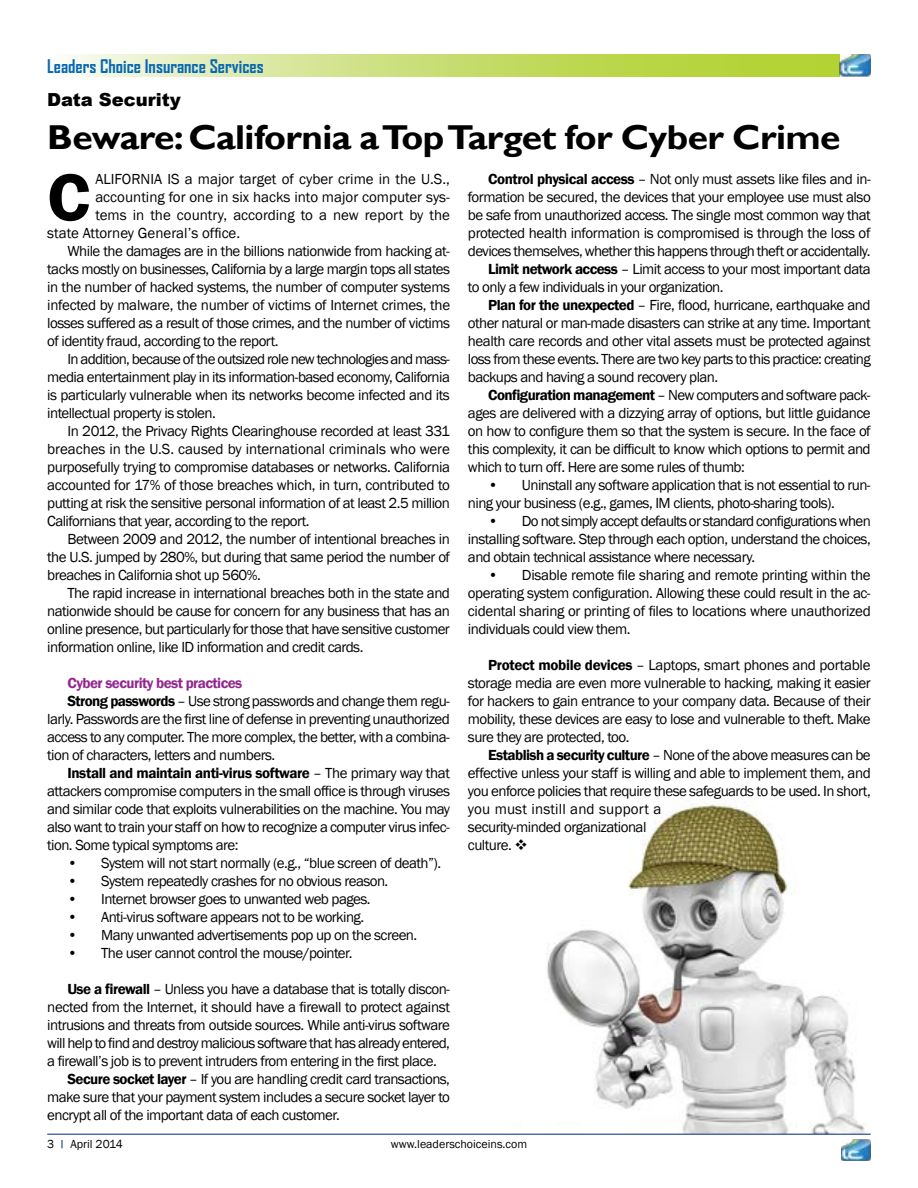
<style>
.page{position:relative;width:918px;height:1188px;background:#fff}
.page>*{position:absolute;margin:0;border:0;box-sizing:border-box;transform-origin:0 0}
.t1{font:600 69px "Franklin Gothic";color:#000}
.t2{font:700 34.5px "Gill Sans";letter-spacing:-.015em;color:#000;scale:1.07 1}
.t3{font:700 18px "Agency FB";color:#0668b3}
.t4{font:900 18px "Arial";color:#000}
.t5{font:15px/18px "Franklin Gothic";letter-spacing:-.04em;color:#000;text-align:justify}
.t6{font:15px "Franklin Gothic";color:#000}
.t7{font:15px "Franklin Gothic";letter-spacing:-.02em;color:#000}
.t8{font:15px "Franklin Gothic";letter-spacing:-.015em;color:#000}
.t9{font:15px "Franklin Gothic";letter-spacing:-.005em;color:#000}
.t10{font:600 15px "Franklin Gothic";letter-spacing:-.03em;color:#000}
.t11{font:600 15px "Franklin Gothic";letter-spacing:-.04em;color:#92278f}
.t12{font:12px "Franklin Gothic";color:#000}
.s1{font-weight:600}
.s2{font-weight:400}
</style>
<div class="page">
<img style="left:510px;top:801px;width:358px;height:333px">
<img style="left:841px;top:1140px;width:30px;height:21px">
<svg style="left:67px;top:54px;width:773px;height:22px;background:#cbdf7a"></svg>
<img style="left:840px;top:54px;width:31px;height:22px">
<hr style="left:47px;top:1134px;width:824px;height:1px;background:#00287a">
<p class="t3" style="left:47px;top:55px;width:218px">Leaders Choice Insurance Services</p>
<p class="t4" style="left:47px;top:87px;width:135px">Data Security</p>
<h2 class="t2" style="left:47px;top:117px;width:743px">Beware: California a Top Target for Cyber Crime</h2>
<h1 class="t1" style="left:47px;top:155px;width:45px">C</h1>
<p class="t6" style="left:95px;top:170px;width:356px">ALIFORNIA IS a major target of cyber crime in the U.S.,</p>
<p class="t5" style="left:488px;top:171px;width:384px"><span class="s1">Control physical access</span> – Not only must assets like files and in-</p>
<p class="t5" style="left:468px;top:189px;width:404px">formation be secured, the devices that your employee use must also</p>
<p class="t5" style="left:468px;top:207px;width:404px">be safe from unauthorized access. The single most common way that</p>
<p class="t7" style="left:468px;top:224px;width:404px">protected health information is compromised is through the loss of</p>
<p class="t5" style="left:468px;top:243px;width:404px">devices themselves, whether this happens through theft or accidentally.</p>
<p class="t5" style="left:488px;top:261px;width:384px"><span class="s1">Limit network access</span> – Limit access to your most important data</p>
<p class="t5" style="left:468px;top:279px;width:257px">to only a few individuals in your organization.</p>
<p class="t5" style="left:488px;top:297px;width:384px"><span class="s1">Plan for the unexpected</span> – Fire, flood, hurricane, earthquake and</p>
<p class="t5" style="left:468px;top:315px;width:404px">other natural or man-made disasters can strike at any time. Important</p>
<p class="t5" style="left:468px;top:333px;width:404px">health care records and other vital assets must be protected against</p>
<p class="t5" style="left:468px;top:351px;width:404px">loss from these events. There are two key parts to this practice: creating</p>
<p class="t5" style="left:468px;top:369px;width:252px">backups and having a sound recovery plan.</p>
<p class="t5" style="left:488px;top:387px;width:384px"><span class="s1">Configuration management</span> – New computers and software pack-</p>
<p class="t5" style="left:468px;top:405px;width:404px">ages are delivered with a dizzying array of options, but little guidance</p>
<p class="t5" style="left:468px;top:423px;width:404px">on how to configure them so that the system is secure. In the face of</p>
<p class="t5" style="left:468px;top:441px;width:404px">this complexity, it can be difficult to know which options to permit and</p>
<p class="t5" style="left:468px;top:459px;width:278px">which to turn off. Here are some rules of thumb:</p>
<p class="t5" style="left:468px;top:477px;width:404px;text-indent:20px">• Uninstall any software application that is not essential to run&shy;ning your business (e.g., games, IM clients, photo-sharing tools).</p>
<p class="t5" style="left:468px;top:513px;width:404px;text-indent:20px">• Do not simply accept defaults or standard configurations when installing software. Step through each option, understand the choices, and obtain technical assistance where necessary.</p>
<p class="t5" style="left:468px;top:567px;width:404px;text-indent:20px">• Disable remote file sharing and remote printing within the operating system configuration. Allowing these could result in the ac&shy;cidental sharing or printing of files to locations where unauthorized individuals could view them.</p>
<p class="t5" style="left:468px;top:657px;width:404px;text-indent:20px"><span class="s1">Protect mobile devices</span> – Laptops, smart phones and portable storage media are even more vulnerable to hacking, making it easier for hackers to gain entrance to your company data. Because of their mobility, these devices are easy to lose and vulnerable to theft. Make sure they are protected, too.</p>
<p class="t5" style="left:468px;top:747px;width:404px;text-align:left;text-indent:20px"><span class="s1">Establish a security culture</span> – None of the above measures can be effective unless your staff is willing and able to implement them, and you enforce policies that require these safeguards to be used. In short, you must instill and support a<br>security-minded organizational<br>culture. ❖</p>
<p class="t6" style="left:95px;top:188px;width:356px">accounting for one in six hacks into major computer sys-</p>
<p class="t6" style="left:95px;top:206px;width:356px">tems in the country, according to a new report by the</p>
<p class="t6" style="left:47px;top:224px;width:194px">state Attorney General’s office.</p>
<p class="t5" style="left:67px;top:243px;width:384px">While the damages are in the billions nationwide from hacking at-</p>
<p class="t5" style="left:47px;top:261px;width:404px">tacks mostly on businesses, California by a large margin tops all states</p>
<p class="t5" style="left:47px;top:279px;width:404px">in the number of hacked systems, the number of computer systems</p>
<p class="t8" style="left:47px;top:296px;width:404px">infected by malware, the number of victims of Internet crimes, the</p>
<p class="t5" style="left:47px;top:315px;width:404px">losses suffered as a result of those crimes, and the number of victims</p>
<p class="t5" style="left:47px;top:333px;width:233px">of identity fraud, according to the report.</p>
<p class="t5" style="left:67px;top:351px;width:384px">In addition, because of the outsized role new technologies and mass-</p>
<p class="t5" style="left:47px;top:369px;width:404px">media entertainment play in its information-based economy, California</p>
<p class="t5" style="left:47px;top:387px;width:404px">is particularly vulnerable when its networks become infected and its</p>
<p class="t5" style="left:47px;top:405px;width:170px">intellectual property is stolen.</p>
<p class="t5" style="left:67px;top:423px;width:384px">In 2012, the Privacy Rights Clearinghouse recorded at least 331</p>
<p class="t9" style="left:47px;top:440px;width:404px">breaches in the U.S. caused by international criminals who were</p>
<p class="t5" style="left:47px;top:459px;width:404px">purposefully trying to compromise databases or networks. California</p>
<p class="t7" style="left:47px;top:476px;width:404px">accounted for 17% of those breaches which, in turn, contributed to</p>
<p class="t5" style="left:47px;top:495px;width:404px">putting at risk the sensitive personal information of at least 2.5 million</p>
<p class="t5" style="left:47px;top:513px;width:264px">Californians that year, according to the report.</p>
<p class="t5" style="left:67px;top:531px;width:384px">Between 2009 and 2012, the number of intentional breaches in</p>
<p class="t5" style="left:47px;top:549px;width:404px">the U.S. jumped by 280%, but during that same period the number of</p>
<p class="t5" style="left:47px;top:567px;width:215px">breaches in California shot up 560%.</p>
<p class="t5" style="left:67px;top:585px;width:384px">The rapid increase in international breaches both in the state and</p>
<p class="t5" style="left:47px;top:603px;width:404px">nationwide should be cause for concern for any business that has an</p>
<p class="t5" style="left:47px;top:621px;width:404px">online presence, but particularly for those that have sensitive customer</p>
<p class="t5" style="left:47px;top:639px;width:318px">information online, like ID information and credit cards.</p>
<p class="t11" style="left:67px;top:674px;width:176px">Cyber security best practices</p>
<p class="t5" style="left:67px;top:693px;width:384px"><span class="s1">Strong passwords</span> – Use strong passwords and change them regu-</p>
<p class="t5" style="left:47px;top:711px;width:404px">larly. Passwords are the first line of defense in preventing unauthorized</p>
<p class="t5" style="left:47px;top:729px;width:404px">access to any computer. The more complex, the better, with a combina-</p>
<p class="t5" style="left:47px;top:747px;width:230px">tion of characters, letters and numbers.</p>
<p class="t10" style="left:67px;top:764px;width:384px">Install and maintain anti-virus software <span class="s2">– The primary way that</span></p>
<p class="t5" style="left:47px;top:783px;width:404px">attackers compromise computers in the small office is through viruses</p>
<p class="t5" style="left:47px;top:801px;width:404px">and similar code that exploits vulnerabilities on the machine. You may</p>
<p class="t5" style="left:47px;top:819px;width:404px">also want to train your staff on how to recognize a computer virus infec-</p>
<p class="t5" style="left:47px;top:837px;width:193px">tion. Some typical symptoms are:</p>
<p class="t5" style="left:67px;top:855px;width:375px">• System will not start normally (e.g., “blue screen of death”).</p>
<p class="t5" style="left:67px;top:873px;width:322px">• System repeatedly crashes for no obvious reason.</p>
<p class="t5" style="left:67px;top:891px;width:305px">• Internet browser goes to unwanted web pages.</p>
<p class="t5" style="left:67px;top:909px;width:298px">• Anti-virus software appears not to be working.</p>
<p class="t5" style="left:67px;top:927px;width:351px">• Many unwanted advertisements pop up on the screen.</p>
<p class="t5" style="left:67px;top:945px;width:287px">• The user cannot control the mouse/pointer.</p>
<p class="t5" style="left:67px;top:981px;width:384px"><span class="s1">Use a firewall</span> – Unless you have a database that is totally discon-</p>
<p class="t5" style="left:47px;top:999px;width:404px">nected from the Internet, it should have a firewall to protect against</p>
<p class="t5" style="left:47px;top:1017px;width:404px">intrusions and threats from outside sources. While anti-virus software</p>
<p class="t5" style="left:47px;top:1035px;width:404px">will help to find and destroy malicious software that has already entered,</p>
<p class="t5" style="left:47px;top:1053px;width:391px">a firewall’s job is to prevent intruders from entering in the first place.</p>
<p class="t5" style="left:67px;top:1071px;width:384px"><span class="s1">Secure socket layer</span> – If you are handling credit card transactions,</p>
<p class="t5" style="left:47px;top:1089px;width:404px">make sure that your payment system includes a secure socket layer to</p>
<p class="t5" style="left:47px;top:1107px;width:294px">encrypt all of the important data of each customer.</p>
<p class="t12" style="left:47px;top:1137px;width:9px">3</p>
<p class="t12" style="left:70px;top:1137px;width:54px">April 2014</p>
<p class="t12" style="left:391px;top:1137px;width:138px">www.leaderschoiceins.com</p>
</div>
